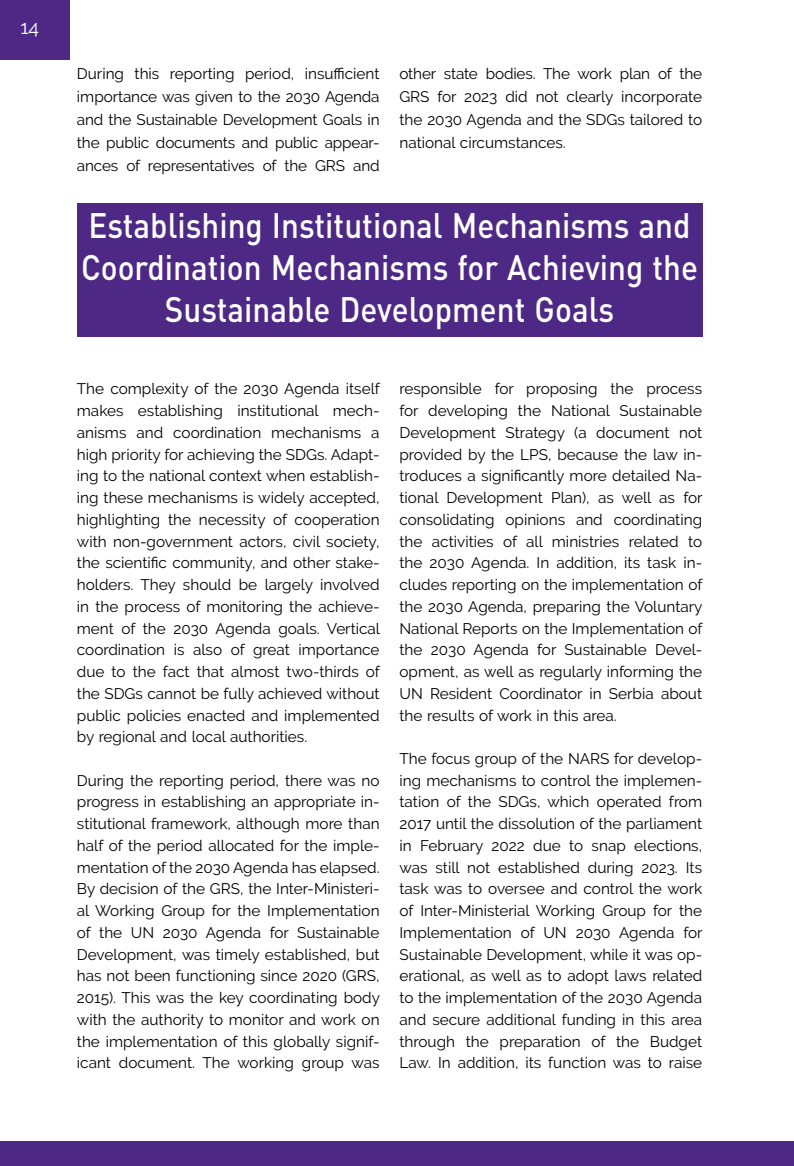
<style>
.page{position:relative;width:794px;height:1166px;background:#fff}
.page>*{position:absolute;margin:0;border:0;box-sizing:border-box;transform-origin:0 0}
.t1{font:500 35px/42px "DIN Pro";color:#fff;text-align:center;scale:.9 1}
.t2{font:19.25px "Raleway";color:#fff}
.t3{font:15.4px/21.7px "Raleway";color:#000;text-align:justify}
</style>
<div class="page">
<div style="left:0;top:0;width:69px;height:60px;background:#4d2985"></div>
<div style="left:0;top:1141px;width:794px;height:25px;background:#4d2985"></div>
<div style="left:77px;top:203px;width:625px;height:134px;background:#4d2985"></div>
<p class="t2" style="left:20px;top:16px;width:20px">14</p>
<p class="t3" style="left:77px;top:62px;width:304px;line-height:22.9px">During this reporting period, insufficient importance was given to the 2030 Agenda and the Sustainable Development Goals in the public documents and public appear&shy;ances of representatives of the GRS and</p>
<p class="t3" style="left:399px;top:62px;width:304px;line-height:22.9px">other state bodies. The work plan of the GRS for 2023 did not clearly incorporate the 2030 Agenda and the SDGs tailored to national circumstances.</p>
<h1 class="t1" style="left:81px;top:202px;width:687px">Establishing Institutional Mechanisms and<br>Coordination Mechanisms for Achieving the<br>Sustainable Development Goals</h1>
<p class="t3" style="left:77px;top:378px;width:305px">The complexity of the 2030 Agenda itself makes establishing institutional mech&shy;anisms and coordination mechanisms a high priority for achieving the SDGs. Adapt&shy;ing to the national context when establish&shy;ing these mechanisms is widely accepted, highlighting the necessity of cooperation with non-government actors, civil society, the scientific community, and other stake&shy;holders. They should be largely involved in the process of monitoring the achieve&shy;ment of the 2030 Agenda goals. Vertical coordination is also of great importance due to the fact that almost two-thirds of the SDGs cannot be fully achieved without public policies enacted and implemented by regional and local authorities.</p>
<p class="t3" style="left:77px;top:769px;width:305px;text-align:left">During the reporting period, there was no progress in establishing an appropriate in&shy;stitutional framework, although more than half of the period allocated for the imple&shy;mentation of the 2030 Agenda has elapsed.<br>By decision of the GRS, the Inter-Ministeri&shy;al Working Group for the Implementation of the UN 2030 Agenda for Sustainable Development, was timely established, but has not been functioning since 2020 (GRS, 2015). This was the key coordinating body with the authority to monitor and work on the implementation of this globally signif&shy;icant document. The working group was</p>
<p class="t3" style="left:399px;top:378px;width:305px">responsible for proposing the process for developing the National Sustainable Development Strategy (a document not provided by the LPS, because the law in&shy;troduces a significantly more detailed Na&shy;tional Development Plan), as well as for consolidating opinions and coordinating the activities of all ministries related to the 2030 Agenda. In addition, its task in&shy;cludes reporting on the implementation of the 2030 Agenda, preparing the Voluntary National Reports on the Implementation of the 2030 Agenda for Sustainable Devel&shy;opment, as well as regularly informing the UN Resident Coordinator in Serbia about the results of work in this area.</p>
<p class="t3" style="left:399px;top:747px;width:304px">The focus group of the NARS for develop&shy;ing mechanisms to control the implemen&shy;tation of the SDGs, which operated from 2017 until the dissolution of the parliament in February 2022 due to snap elections, was still not established during 2023. Its task was to oversee and control the work of Inter-Ministerial Working Group for the Implementation of UN 2030 Agenda for Sustainable Development, while it was op&shy;erational, as well as to adopt laws related to the implementation of the 2030 Agenda and secure additional funding in this area through the preparation of the Budget Law. In addition, its function was to raise</p>
</div>
